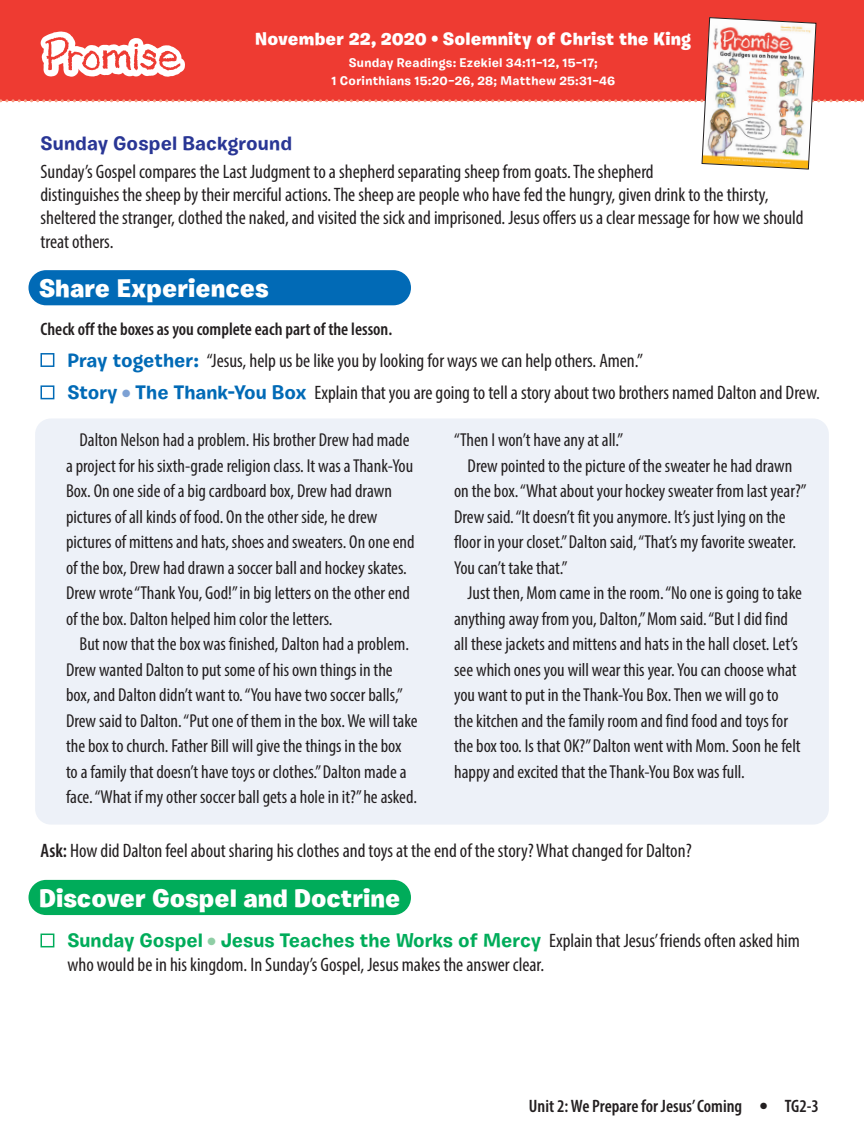
<style>
.page{position:relative;width:864px;height:1134px;background:#fff}
.page>*{position:absolute;margin:0;border:0;box-sizing:border-box;transform-origin:0 0}
.t1{font:900 25.5px "Burbank Small";color:#fff}
.t2{font:condensed 19.5px/23.4px "Myriad Pro";color:#231f20}
.t3{font:700 19.5px "Burbank Small";color:#00ac5a}
.t4{font:700 19.5px "Burbank Small";letter-spacing:.005em;color:#293695}
.t5{font:condensed 18.75px/25.5px "Myriad Pro";color:#231f20}
.t6{font:600 condensed 18px "Myriad Pro";color:#231f20}
.t7{font:900 18px "Burbank Small";letter-spacing:.005em;color:#fff}
.t8{font:700 12.6px/17.5px "Burbank Small";letter-spacing:.02em;color:#fff;text-align:center}
.s1{font-family:"Burbank Small";font-weight:700;font-stretch:normal;color:#016ab6}
.s2{color:#7da1d4}
.s3{font-weight:600}
.s4{color:#8fcea5}
.s5{font-family:"Myriad Pro";font-weight:400;font-stretch:condensed;color:#231f20}
</style>
<div class="page">
<div style="left:0;top:0;width:864px;height:101px;background:#ee3b32"></div>
<svg style="left:0;top:17px;width:864px;height:153px"></svg>
<div style="left:35px;top:418px;width:794px;height:407px;background:#edf1f8;border-radius:16px"></div>
<div style="left:40px;top:353px;width:14px;height:14px;background:#fff;border:2px solid #016ab6"></div>
<div style="left:40px;top:385px;width:14px;height:14px;background:#fff;border:2px solid #016ab6"></div>
<div style="left:40px;top:934px;width:14px;height:13px;background:#fff;border:2px solid #00ac5a"></div>
<div style="left:28px;top:270px;width:383px;height:35px;background:#016ab6;border-radius:18px"></div>
<div style="left:28px;top:880px;width:383px;height:35px;background:#00ac5a;border-radius:18px"></div>
<p class="t7" style="left:255px;top:28px;width:438px">November 22, 2020 • Solemnity of Christ the King</p>
<p class="t8" style="left:331px;top:54px;width:285px">Sunday Readings: Ezekiel 34:11–12, 15–17;<br>1 Corinthians 15:20–26, 28; Matthew 25:31–46</p>
<p class="t4" style="left:40px;top:131px;width:253px">Sunday Gospel Background</p>
<p class="t2" style="left:40px;top:159px;width:765px">Sunday’s Gospel compares the Last Judgment to a shepherd separating sheep from goats. The shepherd<br>distinguishes the sheep by their merciful actions. The sheep are people who have fed the hungry, given drink to the thirsty, sheltered the stranger, clothed the naked, and visited the sick and imprisoned. Jesus offers us a clear message for how we should treat others.</p>
<h1 class="t1" style="left:39px;top:273px;width:231px">Share Experiences</h1>
<p class="t6" style="left:40px;top:318px;width:353px">Check off the boxes as you complete each part of the lesson.</p>
<p class="t2" style="left:67px;top:344px;width:754px;line-height:32.4px"><span class="s1">Pray together:</span> “Jesus, help us be like you by looking for ways we can help others. Amen.”<br><span class="s1">Story</span> <span class="s2">●</span> <span class="s1">The Thank-You Box</span> Explain that you are going to tell a story about two brothers named Dalton and Drew.</p>
<p class="t5" style="left:66px;top:427px;width:350px;text-indent:14px">Dalton Nelson had a problem. His brother Drew had made a project for his sixth-grade religion class. It was a Thank-You Box. On one side of a big cardboard box, Drew had drawn pictures of all kinds of food. On the other side, he drew pictures of mittens and hats, shoes and sweaters. On one end of the box, Drew had drawn a soccer ball and hockey skates.<br>Drew wrote “Thank You, God!” in big letters on the other end of the box. Dalton helped him color the letters.</p>
<p class="t5" style="left:66px;top:631px;width:353px;text-indent:14px">But now that the box was finished, Dalton had a problem.<br>Drew wanted Dalton to put some of his own things in the box, and Dalton didn’t want to. “You have two soccer balls,” Drew said to Dalton. “Put one of them in the box. We will take the box to church. Father Bill will give the things in the box to a family that doesn’t have toys or clothes.” Dalton made a face. “What if my other soccer ball gets a hole in it?” he asked.</p>
<p class="t5" style="left:454px;top:427px;width:171px">“Then I won’t have any at all.”</p>
<p class="t5" style="left:468px;top:453px;width:326px">Drew pointed to the picture of the sweater he had drawn</p>
<p class="t5" style="left:454px;top:478px;width:354px">on the box. “What about your hockey sweater from last year?”</p>
<p class="t5" style="left:454px;top:504px;width:333px">Drew said. “It doesn’t fit you anymore. It’s just lying on the</p>
<p class="t5" style="left:454px;top:529px;width:343px">floor in your closet.” Dalton said, “That’s my favorite sweater.</p>
<p class="t5" style="left:454px;top:555px;width:115px">You can’t take that.”</p>
<p class="t5" style="left:468px;top:580px;width:336px">Just then, Mom came in the room. “No one is going to take</p>
<p class="t5" style="left:454px;top:606px;width:335px">anything away from you, Dalton,” Mom said. “But I did find</p>
<p class="t5" style="left:454px;top:631px;width:345px">all these jackets and mittens and hats in the hall closet. Let’s</p>
<p class="t5" style="left:454px;top:657px;width:344px">see which ones you will wear this year. You can choose what</p>
<p class="t5" style="left:454px;top:682px;width:326px">you want to put in the Thank-You Box. Then we will go to</p>
<p class="t5" style="left:454px;top:708px;width:335px">the kitchen and the family room and find food and toys for</p>
<p class="t5" style="left:454px;top:733px;width:348px">the box too. Is that OK?” Dalton went with Mom. Soon he felt</p>
<p class="t5" style="left:454px;top:759px;width:292px">happy and excited that the Thank-You Box was full.</p>
<p class="t2" style="left:40px;top:839px;width:653px"><span class="s3">Ask:</span> How did Dalton feel about sharing his clothes and toys at the end of the story? What changed for Dalton?</p>
<h1 class="t1" style="left:39px;top:882px;width:363px">Discover Gospel and Doctrine</h1>
<p class="t3" style="left:67px;top:929px;width:734px">Sunday Gospel <span class="s4">●</span> Jesus Teaches the Works of Mercy <span class="s5">Explain that Jesus’ friends often asked him</span></p>
<p class="t2" style="left:68px;top:952px;width:478px">who would be in his kingdom. In Sunday’s Gospel, Jesus makes the answer clear.</p>
<p class="t6" style="left:529px;top:1094px;width:292px">Unit 2: We Prepare for Jesus’ Coming ● TG2-3</p>
</div>
